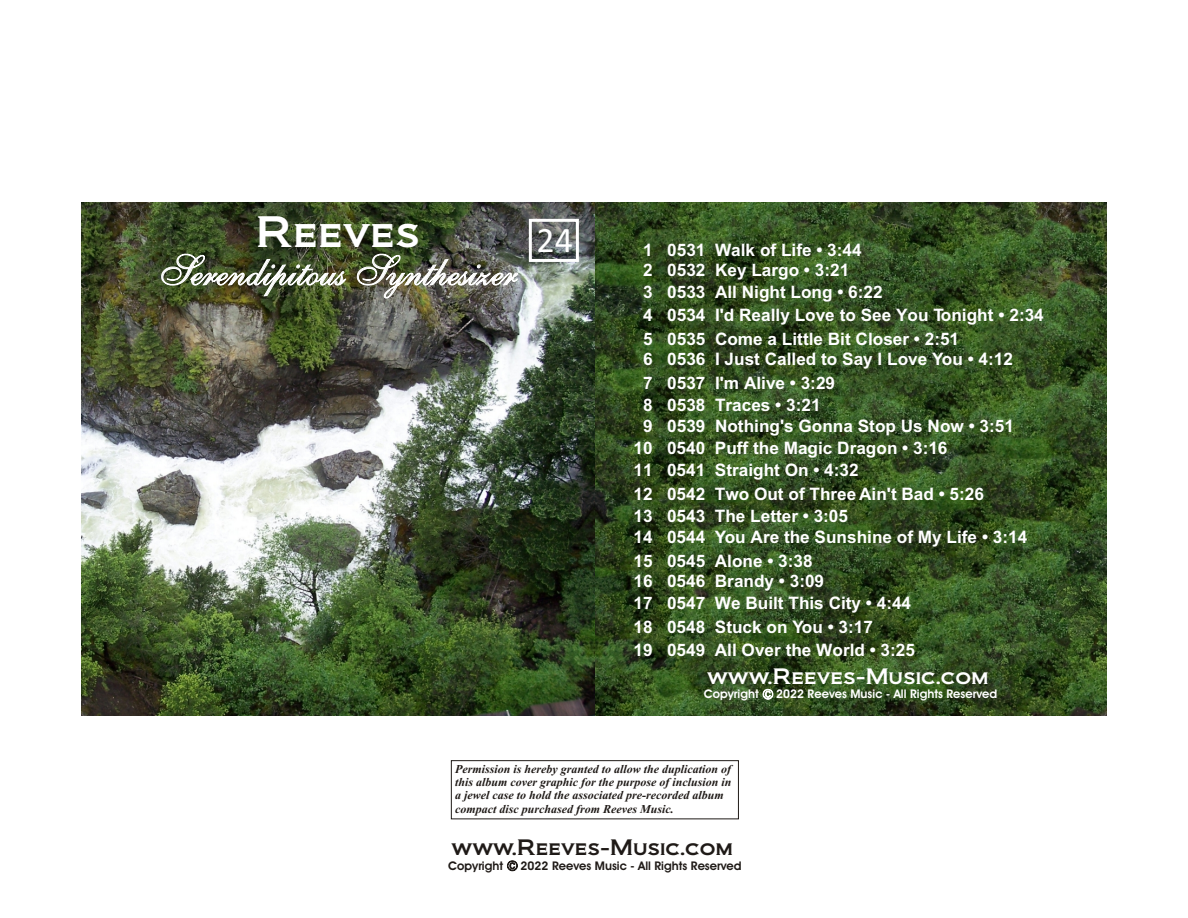
<style>
.page{position:relative;width:1188px;height:918px;background:#fff}
.page>*{position:absolute;margin:0;border:0;box-sizing:border-box;transform-origin:0 0}
.t1{font:41.7px "English 111 Vivace BT";color:#fff}
.t2{font:41.4px "Biondi";color:#fff}
.t3{font:36px "Calibri";color:#fff}
.t4{font:21px "Biondi";color:#1f1a17}
.t5{font:21px "Biondi";color:#fff}
.t6{font:700 17.25px/22.2px "Arial";color:#fff}
.t7{font:italic 700 12px/13.4px "Times New Roman";color:#1f1a17}
.t8{font:700 12px "Avant Garde Bk BT";color:#1f1a17}
.t9{font:700 12px "Avant Garde Bk BT";color:#fff}
</style>
<div class="page">
<img style="left:81px;top:202px;width:1026px;height:514px">
<div style="left:529px;top:219px;width:50px;height:43px;border:3px solid #fff"></div>
<svg style="left:507px;top:861px;width:11px;height:10px"></svg>
<div style="left:451px;top:760px;width:288px;height:59px;border:1px solid #1f1a17"></div>
<svg style="left:763px;top:689px;width:10px;height:11px"></svg>
<h2 class="t2" style="left:256px;top:208px;width:165px">Reeves</h2>
<h1 class="t1" style="left:158px;top:253px;width:360px">Serendipitous Synthesizer</h1>
<h3 class="t3" style="left:536px;top:225px;width:38px">24</h3>
<p class="t6" style="left:643px;top:241px;width:220px;line-height:20.4px">1 0531 Walk of Life • 3:44<br>2 0532 Key Largo • 3:21</p>
<p class="t6" style="left:643px;top:283px;width:402px">3 0533 All Night Long • 6:22<br>4 0534 I'd Really Love to See You Tonight • 2:34</p>
<p class="t6" style="left:643px;top:330px;width:371px;line-height:20.5px">5 0535 Come a Little Bit Closer • 2:51<br>6 0536 I Just Called to Say I Love You • 4:12</p>
<p class="t6" style="left:643px;top:373px;width:193px">7 0537 I'm Alive • 3:29<br>8 0538 Traces • 3:21</p>
<p class="t6" style="left:634px;top:416px;width:382px;text-indent:10px">9 0539 Nothing's Gonna Stop Us Now • 3:51<br>10 0540 Puff the Magic Dragon • 3:16<br>11 0541 Straight On • 4:32</p>
<p class="t6" style="left:634px;top:484px;width:352px">12 0542 Two Out of Three Ain't Bad • 5:26<br>13 0543 The Letter • 3:05</p>
<p class="t6" style="left:634px;top:526px;width:395px;line-height:23.9px">14 0544 You Are the Sunshine of My Life • 3:14<br>15 0545 Alone • 3:38</p>
<p class="t6" style="left:634px;top:571px;width:279px">16 0546 Brandy • 3:09<br>17 0547 We Built This City • 4:44</p>
<p class="t6" style="left:634px;top:618px;width:283px">18 0548 Stuck on You • 3:17<br>19 0549 All Over the World • 3:25</p>
<p class="t5" style="left:707px;top:664px;width:283px">www.Reeves-Music.com</p>
<p class="t9" style="left:704px;top:689px;width:57px">Copyright</p>
<p class="t9" style="left:776px;top:689px;width:222px">2022 Reeves Music - All Rights Reserved</p>
<p class="t7" style="left:455px;top:763px;width:278px">Permission is hereby granted to allow the duplication of this album cover graphic for the purpose of inclusion in a jewel case to hold the associated pre-recorded album compact disc purchased from Reeves Music.</p>
<p class="t4" style="left:452px;top:836px;width:283px">www.Reeves-Music.com</p>
<p class="t8" style="left:448px;top:861px;width:57px">Copyright</p>
<p class="t8" style="left:521px;top:861px;width:222px">2022 Reeves Music - All Rights Reserved</p>
</div>
